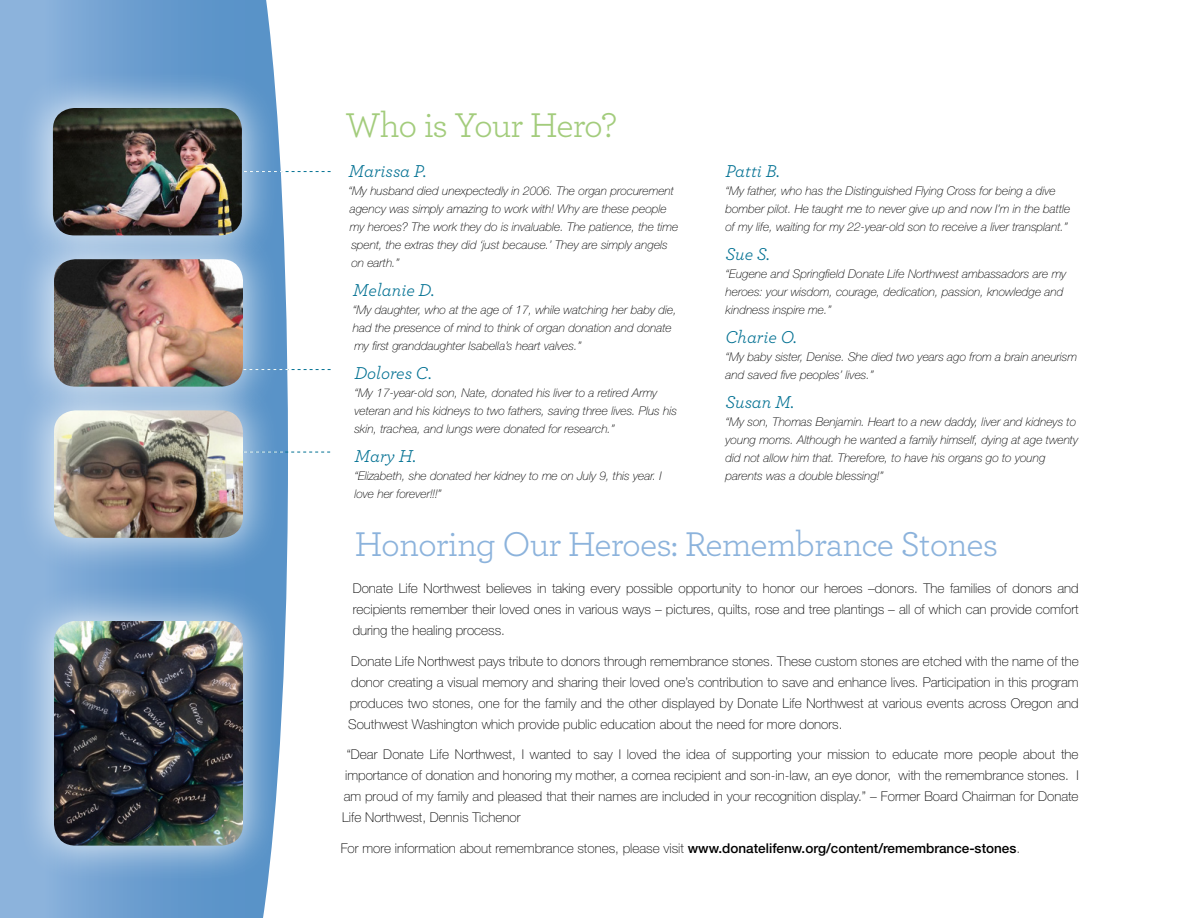
<style>
.page{position:relative;width:1188px;height:918px;background:#fff}
.page>*{position:absolute;margin:0;border:0;box-sizing:border-box;transform-origin:0 0}
.t1{font:36px "Archer";letter-spacing:-.025em;color:#8cb3dc}
.t2{font:36px "Archer";letter-spacing:-.035em;color:#a3cc7c}
.t3{font:italic 18px "Archer";color:#007092}
.t4{font:100 13.5px/21px "Helvetica Neue";color:#000;text-align:justify}
.t5{font:italic 100 12px/18px "Helvetica Neue";color:#000}
.s1{font-weight:500}
</style>
<div class="page">
<svg style="left:0;top:0;width:288px;height:918px;background:#83add7"></svg>
<svg style="left:280px;top:171px;width:51px;height:1px"></svg>
<div style="left:15px;top:70px;width:265px;height:204px;background:#fff;opacity:.75"></div>
<img style="left:53px;top:108px;width:189px;height:113px">
<svg style="left:281px;top:369px;width:50px;height:1px"></svg>
<svg style="left:281px;top:452px;width:49px;height:1px"></svg>
<div style="left:16px;top:221px;width:265px;height:204px;background:#fff;opacity:.75"></div>
<img style="left:54px;top:259px;width:189px;height:113px">
<div style="left:16px;top:372px;width:265px;height:204px;background:#fff;opacity:.75"></div>
<img style="left:54px;top:410px;width:189px;height:128px">
<div style="left:16px;top:583px;width:265px;height:301px;background:#fff;opacity:.75"></div>
<img style="left:54px;top:621px;width:189px;height:225px">
<h1 class="t2" style="left:346px;top:102px;width:273px">Who is Your Hero?</h1>
<h2 class="t3" style="left:348px;top:160px;width:80px">Marissa P.</h2>
<p class="t5" style="left:348px;top:182px;width:331px">“My husband died unexpectedly in 2006. The organ procurement agency was simply amazing to work with! Why are these people my heroes? The work they do is invaluable. The patience, the time spent, the extras they did ‘just because.’ They are simply angels on earth.”</p>
<h2 class="t3" style="left:353px;top:279px;width:83px">Melanie D.</h2>
<p class="t5" style="left:353px;top:301px;width:325px">“My daughter, who at the age of 17, while watching her baby die, had the presence of mind to think of organ donation and donate my first granddaughter Isabella’s heart valves.”</p>
<h2 class="t3" style="left:354px;top:362px;width:79px">Dolores C.</h2>
<p class="t5" style="left:354px;top:384px;width:324px">“My 17-year-old son, Nate, donated his liver to a retired Army veteran and his kidneys to two fathers, saving three lives. Plus his skin, trachea, and lungs were donated for research.”</p>
<h2 class="t3" style="left:354px;top:445px;width:63px">Mary H.</h2>
<p class="t5" style="left:354px;top:467px;width:309px">“Elizabeth, she donated her kidney to me on July 9, this year. I love her forever!!!”</p>
<h2 class="t3" style="left:726px;top:160px;width:56px">Patti B.</h2>
<p class="t5" style="left:726px;top:182px;width:346px">“My father, who has the Distinguished Flying Cross for being a dive bomber pilot. He taught me to never give up and now I’m in the battle of my life, waiting for my 22-year-old son to receive a liver transplant.”</p>
<h2 class="t3" style="left:726px;top:243px;width:46px">Sue S.</h2>
<p class="t5" style="left:726px;top:265px;width:342px">“Eugene and Springfield Donate Life Northwest ambassadors are my heroes: your wisdom, courage, dedication, passion, knowledge and kindness inspire me.”</p>
<h2 class="t3" style="left:726px;top:326px;width:73px">Charie O.</h2>
<p class="t5" style="left:726px;top:348px;width:353px">“My baby sister, Denise. She died two years ago from a brain aneurism and saved five peoples’ lives.”</p>
<h2 class="t3" style="left:726px;top:391px;width:70px">Susan M.</h2>
<p class="t5" style="left:726px;top:413px;width:354px">“My son, Thomas Benjamin. Heart to a new daddy, liver and kidneys to young moms. Although he wanted a family himself, dying at age twenty did not allow him that. Therefore, to have his organs go to young parents was a double blessing!”</p>
<h1 class="t1" style="left:355px;top:521px;width:645px">Honoring Our Heroes: Remembrance Stones</h1>
<p class="t4" style="left:353px;top:578px;width:728px">Donate Life Northwest believes in taking every possible opportunity to honor our heroes –donors. The families of donors and recipients remember their loved ones in various ways – pictures, quilts, rose and tree plantings – all of which can provide comfort during the healing process.</p>
<p class="t4" style="left:348px;top:650px;width:732px">Donate Life Northwest pays tribute to donors through remembrance stones. These custom stones are etched with the name of the donor creating a visual memory and sharing their loved one’s contribution to save and enhance lives. Participation in this program produces two stones, one for the family and the other displayed by Donate Life Northwest at various events across Oregon and Southwest Washington which provide public education about the need for more donors.</p>
<p class="t4" style="left:342px;top:744px;width:738px;text-indent:4px">“Dear Donate Life Northwest, I wanted to say I loved the idea of supporting your mission to educate more people about the importance of donation and honoring my mother, a cornea recipient and son-in-law, an eye donor, with the remembrance stones. I am proud of my family and pleased that their names are included in your recognition display.” – Former Board Chairman for Donate Life Northwest, Dennis Tichenor</p>
<p class="t4" style="left:341px;top:838px;width:681px">For more information about remembrance stones, please visit <span class="s1">www.donatelifenw.org/content/remembrance-stones</span>.</p>
</div>
